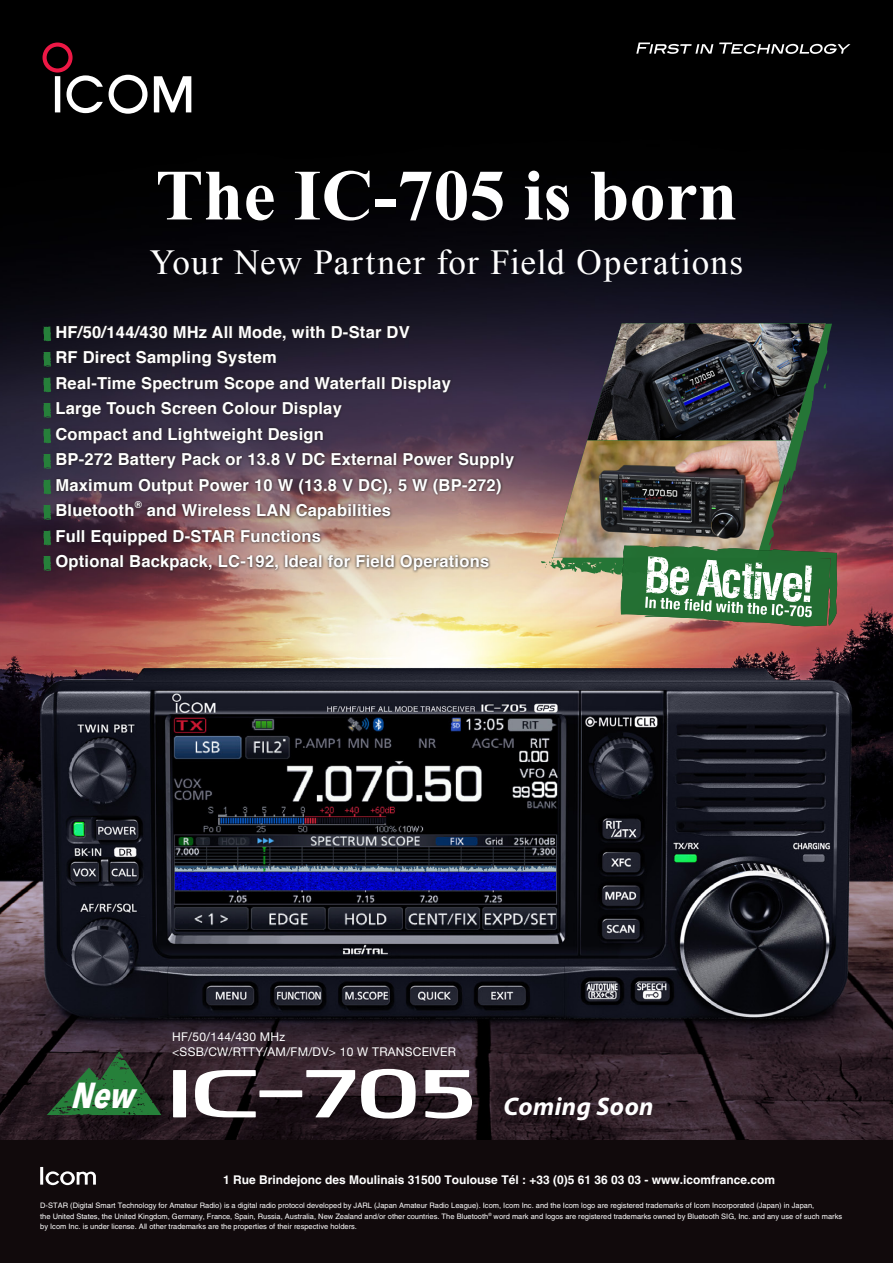
<style>
.page{position:relative;width:893px;height:1263px;background:#fff}
.page>*{position:absolute;margin:0;border:0;box-sizing:border-box;transform-origin:0 0}
.t1{font:700 72px "Times New Roman";color:#fff}
.t2{font:59.1px "Icom CI PRODUCT";color:#fff}
.t3{font:italic 700 36.15px "Avenir Next Condensed";color:#fff}
.t4{font:35.25px "Times New Roman";letter-spacing:.03em;color:#fff}
.t5{font:italic 700 25.5px "Myriad Pro";letter-spacing:.015em;color:#fff}
.t6{font:700 16.5px "Helvetica";letter-spacing:.015em;color:#fff}
.t7{font:700 12px "Helvetica LT Std";color:#fff}
.t8{font:12px "Helvetica Neue";letter-spacing:.02em;color:#fff}
.t9{font:700 9.6px "Helvetica";color:#fff}
.t10{font:7.5px/10.5px "Helvetica LT Std";color:#fff}
.t11{font:4.35px "Helvetica LT Std";color:#fff}
</style>
<div class="page">
<img style="left:0;top:0;width:893px;height:1140px">
<svg style="left:53px;top:323px;width:464px;height:250px;background:#4f3e4a"></svg>
<svg style="left:43px;top:326px;width:8px;height:16px"></svg>
<svg style="left:43px;top:352px;width:8px;height:15px"></svg>
<svg style="left:43px;top:377px;width:8px;height:16px"></svg>
<svg style="left:43px;top:403px;width:8px;height:15px"></svg>
<svg style="left:43px;top:428px;width:8px;height:16px"></svg>
<svg style="left:43px;top:454px;width:8px;height:15px"></svg>
<svg style="left:43px;top:479px;width:8px;height:16px"></svg>
<svg style="left:43px;top:505px;width:8px;height:15px"></svg>
<svg style="left:43px;top:531px;width:8px;height:15px"></svg>
<svg style="left:43px;top:556px;width:8px;height:15px"></svg>
<svg style="left:47px;top:1051px;width:114px;height:64px;background:#294d2f"></svg>
<img style="left:541px;top:323px;width:296px;height:303px">
<div style="left:0;top:1140px;width:893px;height:123px;background:#110a0c"></div>
<hr style="left:40px;top:1167px;width:3px;height:17px;background:#fff">
<svg style="left:46px;top:1171px;width:50px;height:14px"></svg>
<svg style="left:636px;top:43px;width:77px;height:11px"></svg>
<svg style="left:719px;top:43px;width:131px;height:11px"></svg>
<svg style="left:154px;top:76px;width:37px;height:36px"></svg>
<svg style="left:109px;top:75px;width:39px;height:39px"></svg>
<svg style="left:43px;top:43px;width:60px;height:70px;background:#39292c"></svg>
<p class="t1" style="left:155px;top:146px;width:584px">The IC-705 is born</p>
<p class="t4" style="left:150px;top:238px;width:595px">Your New Partner for Field Operations</p>
<p class="t6" style="left:55px;top:318px;width:356px">HF/50/144/430 MHz All Mode, with D-Star DV</p>
<p class="t6" style="left:55px;top:344px;width:223px">RF Direct Sampling System</p>
<p class="t6" style="left:55px;top:369px;width:397px">Real-Time Spectrum Scope and Waterfall Display</p>
<p class="t6" style="left:55px;top:395px;width:288px">Large Touch Screen Colour Display</p>
<p class="t6" style="left:55px;top:420px;width:270px">Compact and Lightweight Design</p>
<p class="t6" style="left:55px;top:446px;width:460px">BP-272 Battery Pack or 13.8 V DC External Power Supply</p>
<p class="t6" style="left:55px;top:471px;width:448px">Maximum Output Power 10 W (13.8 V DC W5,) (BP-272(</p>
<p class="t9" style="left:135px;top:497px;width:8px">R</p>
<p class="t6" style="left:55px;top:497px;width:80px">Bluetooth</p>
<p class="t6" style="left:147px;top:497px;width:246px">and Wireless LAN Capabilities</p>
<p class="t6" style="left:55px;top:522px;width:267px">Full Equipped D-STAR Functions</p>
<p class="t6" style="left:55px;top:548px;width:435px">Optional Backpack, LC-192, Ideal for Field Operations</p>
<p class="t3" style="left:71px;top:1073px;width:65px">New</p>
<p class="t8" style="left:172px;top:1028px;width:114px">HF/50/144/430 MHz</p>
<p class="t8" style="left:172px;top:1042px;width:285px">&lt;SSB/CW/RTTY/AM/FM/DV&gt; 10 W TRANSCEIVER</p>
<p class="t2" style="left:173px;top:1056px;width:309px">|705</p>
<p class="t5" style="left:503px;top:1089px;width:152px">Coming Soon</p>
<p class="t7" style="left:223px;top:1172px;width:553px">1 Rue Brindejonc des Moulinais 31500 Toulouse Tél : +33 ( 5)0 61 36 03 03 - www.icomfrance.com</p>
<p class="t10" style="left:494px;top:1200px;width:350px;text-indent:-453px">D-STAR (Digital Smart Technology for Amateur Radio) is a digital radio protocol developed by JARL (Japan Amateur Radio League .) Icom, Icom Inc. and the Icom logo are registered trademarks of Icom Incorporated (Japan) in Japan,<br>word mark and logos are registered trademarks owned by Bluetooth SIG, Inc. and any use of such marks</p>
<p class="t11" style="left:488px;top:1212px;width:5px">®</p>
<p class="t10" style="left:40px;top:1211px;width:450px">the United States, the United Kingdom, Germany, France, Spain, Russia, Australia, New Zealand and/or other countries. The Bluetooth by Icom Inc is. under license. All other trademarks are the properties of their respective holders.</p>
</div>
